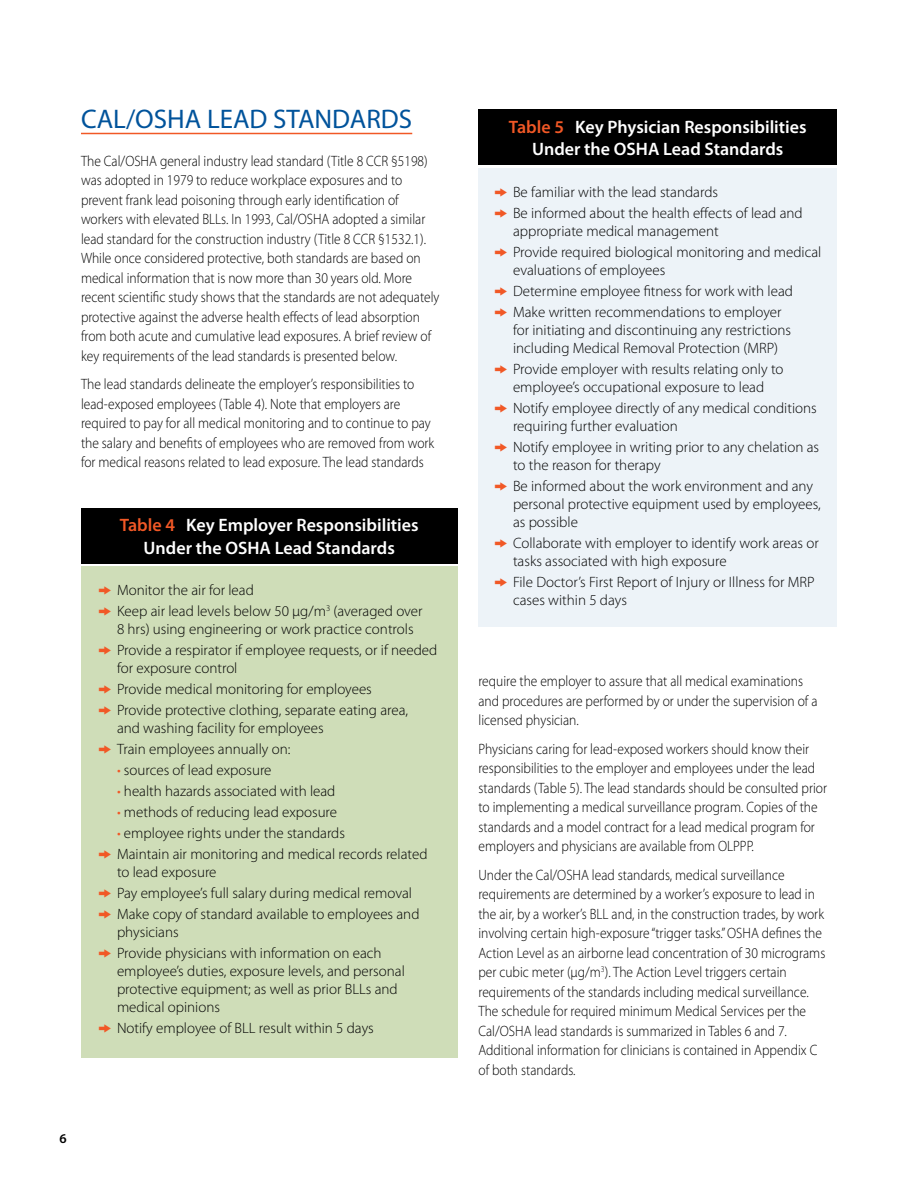
<style>
.page{position:relative;width:918px;height:1188px;background:#fff}
.page>*{position:absolute;margin:0;border:0;box-sizing:border-box;transform-origin:0 0}
.t1{font:27px "Myriad Pro";color:#00539b}
.t2{font:600 18px/22.5px "Myriad Pro";color:#fff;text-align:center}
.t3{font:300 15px/19.5px "Myriad Pro";color:#000;scale:.9 1}
.t4{font:300 15px/21px "Myriad Pro";color:#000}
.t5{font:600 13.5px "Myriad Pro";color:#000}
.s1{color:#f15826}
.s2{font-family:"Zeal";font-weight:400;color:#f15826}
</style>
<div class="page">
<hr style="left:81px;top:133px;width:331px;height:1px;background:#f15826">
<div style="left:81px;top:508px;width:376px;height:56px;background:#000"></div>
<div style="left:81px;top:566px;width:376px;height:492px;background:#cfddb8"></div>
<div style="left:478px;top:110px;width:359px;height:55px;background:#000"></div>
<div style="left:478px;top:168px;width:359px;height:459px;background:#edf3f8"></div>
<h1 class="t1" style="left:81px;top:103px;width:333px">CAL/OSHA LEAD STANDARDS</h1>
<p class="t3" style="left:81px;top:151px;width:400px">The Cal/OSHA general industry lead standard (Title 8 CCR §5198) was adopted in 1979 to reduce workplace exposures and to prevent frank lead poisoning through early identification of workers with elevated BLLs. In 1993, Cal/OSHA adopted a similar lead standard for the construction industry (Title 8 CCR §1532.1).<br>While once considered protective, both standards are based on medical information that is now more than 30 years old. More recent scientific study shows that the standards are not adequately protective against the adverse health effects of lead absorption from both acute and cumulative lead exposures. A brief review of key requirements of the lead standards is presented below.</p>
<p class="t3" style="left:81px;top:374px;width:394px">The lead standards delineate the employer’s responsibilities to lead-exposed employees (Table 4). Note that employers are required to pay for all medical monitoring and to continue to pay the salary and benefits of employees who are removed from work for medical reasons related to lead exposure. The lead standards</p>
<p class="t2" style="left:120px;top:513px;width:300px"><span class="s1">Table 4</span> Key Employer Responsibilities<br>Under the OSHA Lead Standards</p>
<p class="t4" style="left:98px;top:580px;width:327px"><span class="s2">k</span> Monitor the air for lead<br><span class="s2">k</span> Keep air lead levels below 50 µg/m<sup>3</sup> (averaged over</p>
<p class="t4" style="left:98px;top:619px;width:341px;text-align:center">8 hrs) using engineering or work practice controls<br><span class="s2">k</span> Provide a respirator if employee requests, or if needed</p>
<p class="t4" style="left:98px;top:658px;width:312px;text-indent:20px">for exposure control<br><span class="s2">k</span> Provide medical monitoring for employees<br><span class="s2">k</span> Provide protective clothing, separate eating area,</p>
<p class="t4" style="left:98px;top:718px;width:228px;text-indent:20px">and washing facility for employees <span class="s2">k</span> Train employees annually on:</p>
<p class="t4" style="left:117px;top:760px;width:156px"><span class="s1">•</span> sources of lead exposure</p>
<p class="t4" style="left:117px;top:781px;width:220px"><span class="s1">•</span> health hazards associated with lead</p>
<p class="t4" style="left:117px;top:802px;width:222px"><span class="s1">•</span> methods of reducing lead exposure</p>
<p class="t4" style="left:98px;top:823px;width:332px;text-indent:20px"><span class="s1">•</span> employee rights under the standards<br><span class="s2">k</span> Maintain air monitoring and medical records related</p>
<p class="t4" style="left:98px;top:862px;width:324px;text-indent:20px">to lead exposure<br><span class="s2">k</span> Pay employee’s full salary during medical removal <span class="s2">k</span> Make copy of standard available to employees and</p>
<p class="t4" style="left:98px;top:922px;width:286px;text-indent:20px">physicians<br><span class="s2">k</span> Provide physicians with information on each</p>
<p class="t4" style="left:117px;top:962px;width:289px;line-height:18px">employee’s duties, exposure levels, and personal protective equipment; as well as prior BLLs and medical opinions</p>
<p class="t4" style="left:98px;top:1018px;width:278px"><span class="s2">k</span> Notify employee of BLL result within 5 days</p>
<p class="t5" style="left:60px;top:1130px;width:9px">6</p>
<p class="t2" style="left:509px;top:115px;width:299px"><span class="s1">Table 5</span> Key Physician Responsibilities<br>Under the OSHA Lead Standards</p>
<p class="t4" style="left:494px;top:181px;width:311px"><span class="s2">k</span> Be familiar with the lead standards<br><span class="s2">k</span> Be informed about the health effects of lead and</p>
<p class="t4" style="left:494px;top:220px;width:329px;text-indent:20px">appropriate medical management<br><span class="s2">k</span> Provide required biological monitoring and medical</p>
<p class="t4" style="left:494px;top:259px;width:301px;text-indent:20px">evaluations of employees<br><span class="s2">k</span> Determine employee fitness for work with lead <span class="s2">k</span> Make written recommendations to employer</p>
<p class="t4" style="left:513px;top:321px;width:280px;line-height:18px">for initiating and discontinuing any restrictions including Medical Removal Protection (MRP)</p>
<p class="t4" style="left:494px;top:360px;width:292px;line-height:18px;text-align:center"><span class="s2">k</span> Provide employer with results relating only to employee’s occupational exposure to lead</p>
<p class="t4" style="left:513px;top:399px;width:305px;line-height:18px;text-indent:-20px"><span class="s2">k</span> Notify employee directly of any medical conditions requiring further evaluation</p>
<p class="t4" style="left:513px;top:438px;width:308px;line-height:18px;text-indent:-20px"><span class="s2">k</span> Notify employee in writing prior to any chelation as to the reason for therapy</p>
<p class="t4" style="left:513px;top:477px;width:309px;line-height:18px;text-indent:-20px"><span class="s2">k</span> Be informed about the work environment and any personal protective equipment used by employees, as possible</p>
<p class="t4" style="left:513px;top:534px;width:307px;line-height:18px;text-indent:-20px"><span class="s2">k</span> Collaborate with employer to identify work areas or tasks associated with high exposure</p>
<p class="t4" style="left:513px;top:573px;width:303px;line-height:18px;text-indent:-20px"><span class="s2">k</span> File Doctor’s First Report of Injury or Illness for MRP cases within 5 days</p>
<p class="t3" style="left:478px;top:671px;width:378px">require the employer to assure that all medical examinations and procedures are performed by or under the supervision of a licensed physician.</p>
<p class="t3" style="left:478px;top:739px;width:389px">Physicians caring for lead-exposed workers should know their responsibilities to the employer and employees under the lead standards (Table 5). The lead standards should be consulted prior to implementing a medical surveillance program. Copies of the standards and a model contract for a lead medical program for employers and physicians are available from OLPPP.</p>
<p class="t3" style="left:478px;top:865px;width:387px">Under the Cal/OSHA lead standards, medical surveillance requirements are determined by a worker’s exposure to lead in the air, by a worker’s BLL and, in the construction trades, by work involving certain high-exposure “trigger tasks.” OSHA defines the Action Level as an airborne lead concentration of 30 micrograms per cubic meter (µg/m<sup>3</sup>). The Action Level triggers certain requirements of the standards including medical surveillance.<br>The schedule for required minimum Medical Services per the Cal/OSHA lead standards is summarized in Tables 6 and 7.<br>Additional information for clinicians is contained in Appendix C of both standards.</p>
</div>
